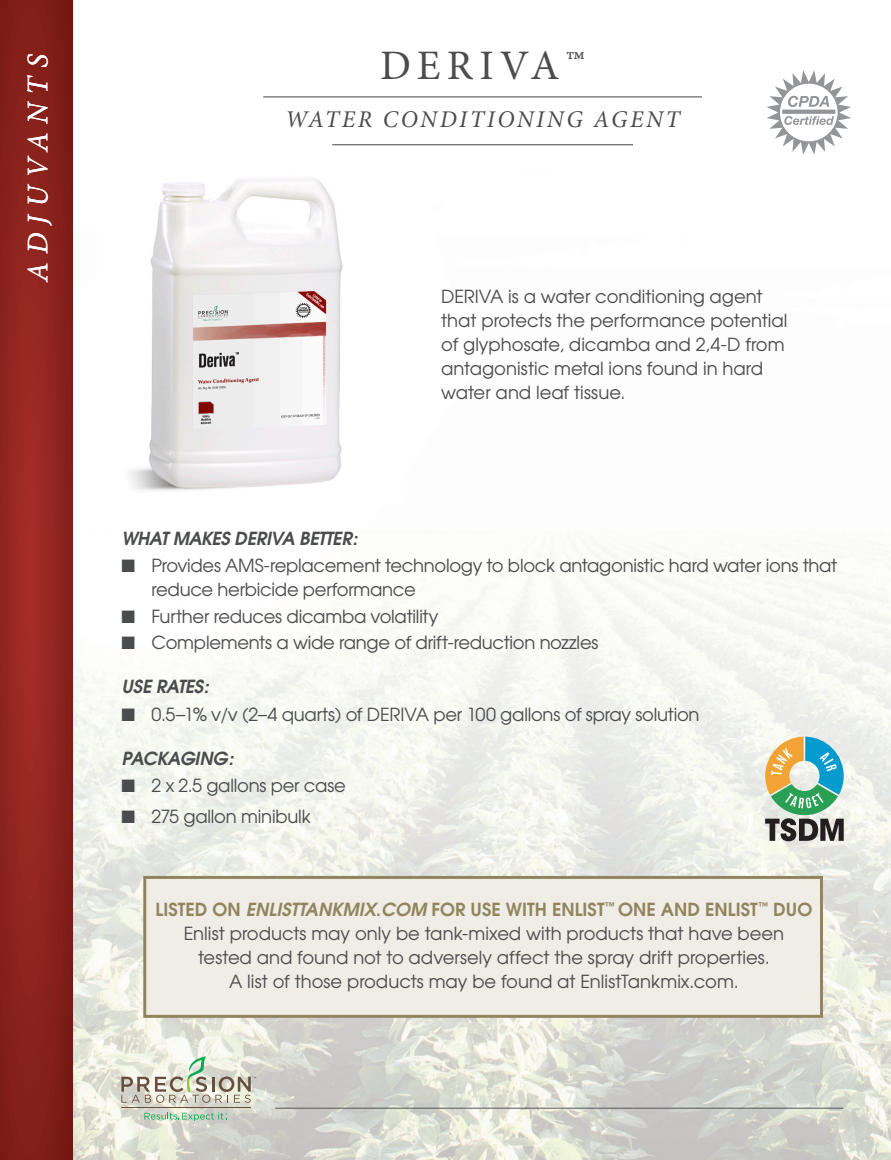
<style>
.page{position:relative;width:891px;height:1160px;background:#fff}
.page>*{position:absolute;margin:0;border:0;box-sizing:border-box;transform-origin:0 0}
.t1{font:42px "Minion Pro";letter-spacing:.15em;color:#4b4c4d}
.t2{font:italic 30px "Minion Pro";color:#fff}
.t3{font:italic 24px "Minion Pro";letter-spacing:.11em;color:#4b4c4d}
.t4{font:18px/24px "Avant Garde";letter-spacing:-.01em;color:#4b4c4d}
.t5{font:600 18px "Avant Garde";color:#91855f}
.t6{font:italic 600 18px "Avant Garde";letter-spacing:-.03em;color:#4b4c4d}
.s1{font-style:italic}
</style>
<div class="page">
<img style="left:73px;top:97px;width:818px;height:1063px">
<svg style="left:0;top:0;width:73px;height:1160px;background:#8c221d"></svg>
<hr style="left:275px;top:1108px;width:568px;height:1px;background:#57585a">
<svg style="left:144px;top:1112px;width:83px;height:9px"></svg>
<hr style="left:121px;top:1107px;width:130px;height:1px;background:#674e3f">
<svg style="left:121px;top:1056px;width:135px;height:47px;background:#d0d0c1"></svg>
<hr style="left:332px;top:144px;width:301px;height:1px;background:#57585a">
<hr style="left:263px;top:96px;width:439px;height:1px;background:#57585a">
<img style="left:98px;top:154px;width:304px;height:348px">
<div style="left:143px;top:876px;width:680px;height:142px;background:#f0ede6;border:3px solid #91855f"></div>
<svg style="left:767px;top:70px;width:84px;height:85px"></svg>
<svg style="left:782px;top:110px;width:53px;height:4px"></svg>
<svg style="left:765px;top:737px;width:79px;height:104px;background:#94b09b"></svg>
<p class="t2" style="left:18px;top:282px;width:229px;rotate:-90deg">ADJUVANTS</p>
<p class="t1" style="left:380px;top:37px;width:207px">DERIVA™</p>
<p class="t3" style="left:285px;top:103px;width:396px">WATER CONDITIONING AGENT</p>
<p class="t4" style="left:441px;top:284px;width:348px">DERIVA is a water conditioning agent that protects the performance potential of glyphosate, dicamba and 2,4-D from antagonistic metal ions found in hard water and leaf tissue.</p>
<p class="t6" style="left:122px;top:527px;width:237px">WHAT MAKES DERIVA BETTER:</p>
<p class="t4" style="left:152px;top:553px;width:687px;text-indent:-30px">■ Provides AMS-replacement technology to block antagonistic hard water ions that reduce herbicide performance</p>
<p class="t4" style="left:122px;top:604px;width:319px">■ Further reduces dicamba volatility</p>
<p class="t4" style="left:122px;top:630px;width:478px">■ Complements a wide range of drift-reduction nozzles</p>
<p class="t6" style="left:122px;top:675px;width:89px">USE RATES:</p>
<p class="t4" style="left:122px;top:702px;width:580px">■ 0.5–1% v/v (2–4 quarts) of DERIVA per 100 gallons of spray solution</p>
<p class="t6" style="left:122px;top:746px;width:113px">PACKAGING:</p>
<p class="t4" style="left:122px;top:773px;width:226px">■ 2 x 2.5 gallons per case</p>
<p class="t4" style="left:122px;top:804px;width:191px">■ 275 gallon minibulk</p>
<p class="t5" style="left:155px;top:897px;width:658px">LISTED ON <span class="s1">ENLISTTANKMIX.COM</span> FOR USE WITH ENLIST<sup>™</sup> ONE AND ENLIST<sup>™</sup> DUO</p>
<p class="t4" style="left:184px;top:921px;width:602px;text-align:center">Enlist products may only be tank-mixed with products that have been tested and found not to adversely affect the spray drift properties.<br>A list of those products may be found at EnlistTankmix.com.</p>
</div>
